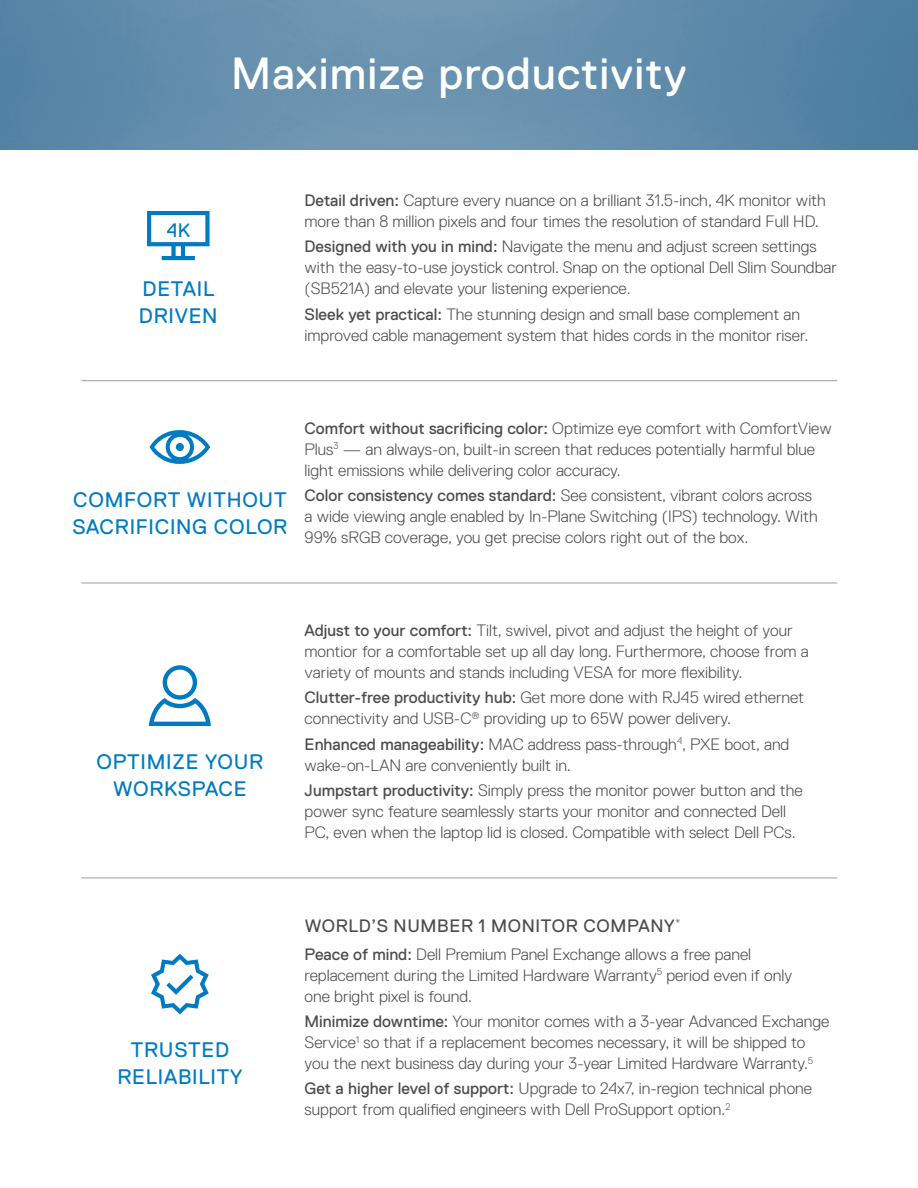
<style>
.page{position:relative;width:918px;height:1188px;background:#fff}
.page>*{position:absolute;margin:0;border:0;box-sizing:border-box;transform-origin:0 0}
.t1{font:45px "Dell Replica";letter-spacing:.025em;color:#fff}
.t2{font:21px/27px "Dell Replica";letter-spacing:.035em;color:#007bc3;text-align:center}
.t3{font:19.5px "Dell Replica";color:#007bc3}
.t4{font:18px "Dell Replica";letter-spacing:.035em;color:#4d4d4f}
.t5{font:300 16.5px/21px "Dell Replica";color:#4d4d4f}
.s1{font-weight:400}
</style>
<div class="page">
<img style="left:0;top:0;width:918px;height:150px">
<svg style="left:149px;top:665px;width:62px;height:61px"></svg>
<svg style="left:151px;top:954px;width:58px;height:60px"></svg>
<hr style="left:81px;top:380px;width:756px;height:1px;background:#a7a9ac">
<hr style="left:81px;top:582px;width:756px;height:2px;background:#a7a9ac">
<hr style="left:81px;top:877px;width:756px;height:1px;background:#a7a9ac">
<svg style="left:150px;top:430px;width:60px;height:34px"></svg>
<svg style="left:147px;top:211px;width:63px;height:49px"></svg>
<p class="t1" style="left:231px;top:49px;width:457px">Maximize productivity</p>
<p class="t3" style="left:167px;top:219px;width:24px">4K</p>
<p class="t2" style="left:139px;top:275px;width:80px;text-align:left">DETAIL<br>DRIVEN</p>
<p class="t5" style="left:305px;top:190px;width:523px"><span class="s1">Detail driven:</span> Capture every nuance on a brilliant 31.5-inch, 4K monitor with more than 8 million pixels and four times the resolution of standard Full HD.</p>
<p class="t5" style="left:305px;top:236px;width:534px"><span class="s1">Designed with you in mind:</span> Navigate the menu and adjust screen settings with the easy-to-use joystick control. Snap on the optional Dell Slim Soundbar (SB521A) and elevate your listening experience.</p>
<p class="t5" style="left:305px;top:304px;width:505px"><span class="s1">Sleek yet practical:</span> The stunning design and small base complement an improved cable management system that hides cords in the monitor riser.</p>
<p class="t2" style="left:72px;top:486px;width:217px;text-align:left">COMFORT WITHOUT<br>SACRIFICING COLOR</p>
<p class="t5" style="left:305px;top:417px;width:529px"><span class="s1">Comfort without sacrificing color:</span> Optimize eye comfort with ComfortView<br>Plus<sup>3</sup> — an always-on, built-in screen that reduces potentially harmful blue light emissions while delivering color accuracy.</p>
<p class="t5" style="left:305px;top:485px;width:515px"><span class="s1">Color consistency comes standard:</span> See consistent, vibrant colors across a wide viewing angle enabled by In-Plane Switching (IPS) technology. With<br>99% sRGB coverage, you get precise colors right out of the box.</p>
<p class="t2" style="left:96px;top:748px;width:168px">OPTIMIZE YOUR<br>WORKSPACE</p>
<p class="t2" style="left:118px;top:1036px;width:126px">TRUSTED<br>RELIABILITY</p>
<p class="t5" style="left:305px;top:620px;width:506px"><span class="s1">Adjust to your comfort:</span> Tilt, swivel, pivot and adjust the height of your montior for a comfortable set up all day long. Furthermore, choose from a variety of mounts and stands including VESA for more flexibility.</p>
<p class="t5" style="left:305px;top:687px;width:501px"><span class="s1">Clutter-free productivity hub:</span> Get more done with RJ45 wired ethernet connectivity and USB-C<sup>®</sup> providing up to 65W power delivery.</p>
<p class="t5" style="left:305px;top:733px;width:486px"><span class="s1">Enhanced manageability:</span> MAC address pass-through<sup>4</sup>, PXE boot, and wake-on-LAN are conveniently built in.</p>
<p class="t5" style="left:305px;top:780px;width:500px"><span class="s1">Jumpstart productivity:</span> Simply press the monitor power button and the power sync feature seamlessly starts your monitor and connected Dell<br>PC, even when the laptop lid is closed. Compatible with select Dell PCs.</p>
<p class="t4" style="left:305px;top:916px;width:378px">WORLD’S NUMBER 1 MONITOR COMPANY<sup>*</sup></p>
<p class="t5" style="left:305px;top:944px;width:489px"><span class="s1">Peace of mind:</span> Dell Premium Panel Exchange allows a free panel replacement during the Limited Hardware Warranty<sup>5</sup> period even if only one bright pixel is found.</p>
<p class="t5" style="left:305px;top:1011px;width:526px"><span class="s1">Minimize downtime:</span> Your monitor comes with a 3-year Advanced Exchange<br>Service<sup>1</sup> so that if a replacement becomes necessary, it will be shipped to you the next business day during your 3-year Limited Hardware Warranty.<sup>5</sup></p>
<p class="t5" style="left:305px;top:1078px;width:509px"><span class="s1">Get a higher level of support:</span> Upgrade to 24x7, in-region technical phone support from qualified engineers with Dell ProSupport option.<sup>2</sup></p>
</div>
